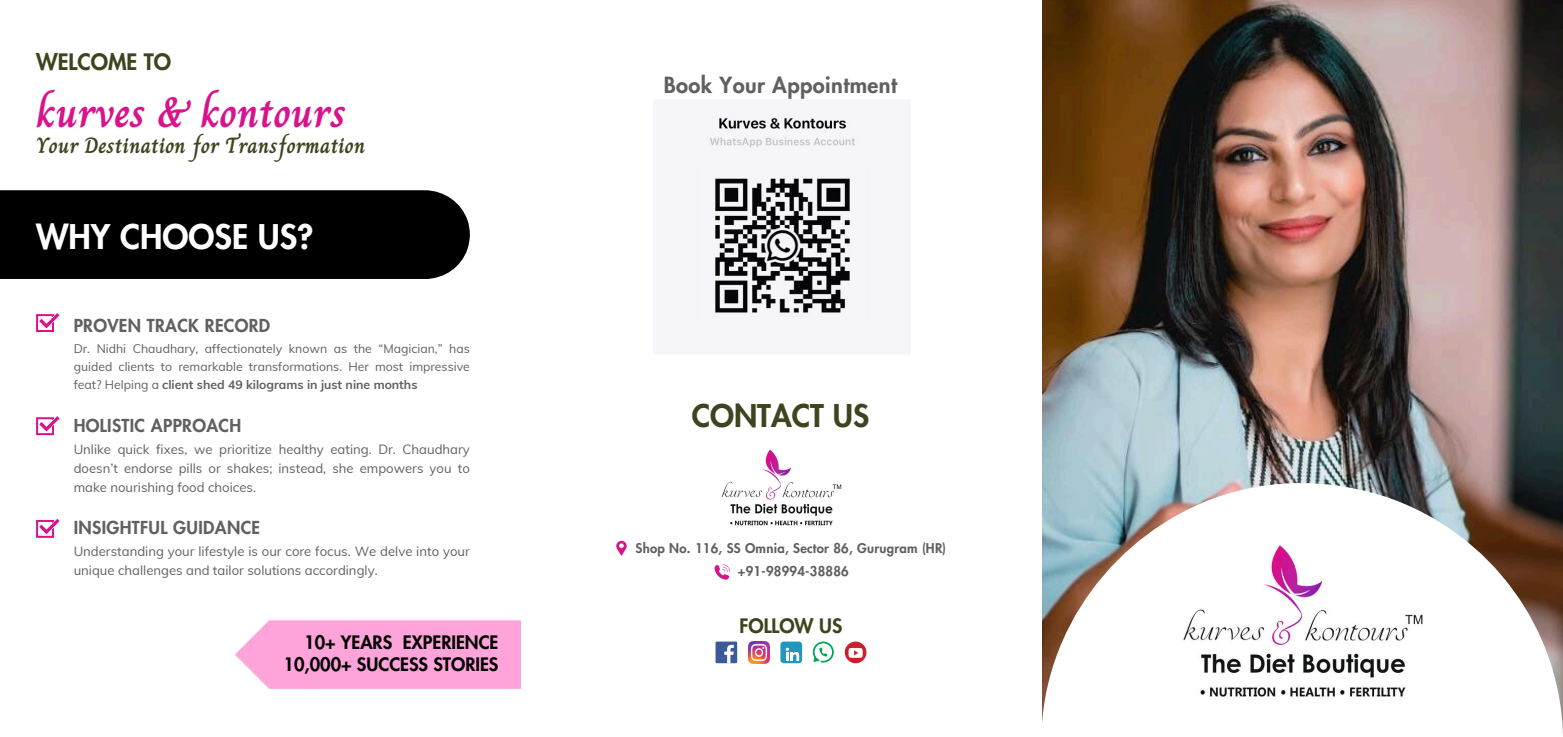
<style>
.page{position:relative;width:1563px;height:737px;background:#fff}
.page>*{position:absolute;margin:0;border:0;box-sizing:border-box;transform-origin:0 0}
.t1{font:700 42.61px "Charm";color:#d8138c}
.t2{font:800 33.25px "Futura LT Pro";color:#fff}
.t3{font:800 30.62px "Futura LT Pro";color:#3d441e}
.t4{font:700 22.14px "Charm";color:#3d441e}
.t5{font:800 22.14px "Futura LT Pro";color:#3d441e}
.t6{font:800 21.79px "Futura LT Pro";letter-spacing:.02em;color:#606060}
.t7{font:800 19.43px "Futura LT Pro";color:#3d441e}
.t8{font:800 18.11px/22.4px "Futura LT Pro";color:#000;text-align:right}
.t9{font:800 17.5px "Futura LT Pro";letter-spacing:.02em;color:#606060}
.t10{font:13.12px/19.1px "Muli";color:#606060;text-align:justify}
.t11{font:800 13.12px "Futura LT Pro";letter-spacing:.02em;color:#606060}
.t12{font:12.25px/17.7px "Muli";color:#606060;text-align:justify}
.s1{font-weight:700}
</style>
<div class="page">
<div style="left:0;top:190px;width:470px;height:89px;background:#000"></div>
<img style="left:1042px;top:0;width:521px;height:483px">
<svg style="left:1042px;top:483px;width:521px;height:250px"></svg>
<img style="left:1164px;top:534px;width:277px;height:179px">
<svg style="left:36px;top:313px;width:24px;height:19px"></svg>
<svg style="left:36px;top:416px;width:24px;height:19px"></svg>
<svg style="left:36px;top:519px;width:24px;height:19px"></svg>
<svg style="left:235px;top:620px;width:286px;height:69px;background:#ffa9dd"></svg>
<svg style="left:616px;top:541px;width:11px;height:15px"></svg>
<img style="left:709px;top:116px;width:147px;height:198px">
<svg style="left:714px;top:564px;width:16px;height:16px"></svg>
<img style="left:721px;top:449px;width:121px;height:77px">
<div style="left:715px;top:642px;width:22px;height:21px;background:#3d5a98"></div>
<svg style="left:724px;top:645px;width:10px;height:18px"></svg>
<img style="left:748px;top:642px;width:22px;height:21px">
<div style="left:780px;top:642px;width:22px;height:21px;background:#2197bd;border-radius:3px"></div>
<svg style="left:786px;top:648px;width:13px;height:13px"></svg>
<svg style="left:813px;top:642px;width:21px;height:21px"></svg>
<div style="left:845px;top:642px;width:21px;height:21px;background:#cb2029;border-radius:50%"></div>
<svg style="left:848px;top:648px;width:14px;height:10px"></svg>
<h6 class="t5" style="left:36px;top:52px;width:137px">WELCOME TO</h6>
<p class="t1" style="left:36px;top:79px;width:312px">kurves &amp; kontours</p>
<p class="t4" style="left:36px;top:129px;width:331px">Your Destination for Transformation</p>
<h6 class="t2" style="left:36px;top:222px;width:279px">WHY CHOOSE US?</h6>
<p class="t9" style="left:74px;top:318px;width:198px">PROVEN TRACK RECORD</p>
<p class="t12" style="left:74px;top:340px;width:398px">Dr. Nidhi Chaudhary, affectionately known as the “Magician,” has guided clients to remarkable transformations. Her most impressive feat? Helping a <span class="s1">client shed 49 kilograms in just nine months</span></p>
<h5 class="t9" style="left:74px;top:417px;width:169px">HOLISTIC APPROACH</h5>
<h2 class="t10" style="left:74px;top:439px;width:398px">Unlike quick fixes, we prioritize healthy eating. Dr. Chaudhary doesn’t endorse pills or shakes; instead, she empowers you to make nourishing food choices.</h2>
<h4 class="t9" style="left:74px;top:520px;width:188px">INSIGHTFUL GUIDANCE</h4>
<p class="t10" style="left:74px;top:542px;width:398px">Understanding your lifestyle is our core focus. We delve into your unique challenges and tailor solutions accordingly.</p>
<h4 class="t8" style="left:283px;top:632px;width:216px">10+ YEARS EXPERIENCE<br>10,000+ SUCCESS STORIES</h4>
<p class="t6" style="left:664px;top:76px;width:235px">Book Your Appointment</p>
<p class="t3" style="left:691px;top:402px;width:179px">CONTACT US</p>
<h6 class="t11" style="left:635px;top:542px;width:312px">Shop No. 116, SS Omnia, Sector 86, Gurugram (HR)</h6>
<p class="t11" style="left:738px;top:565px;width:112px">+91-98994-38886</p>
<p class="t7" style="left:739px;top:617px;width:104px">FOLLOW US</p>
</div>
